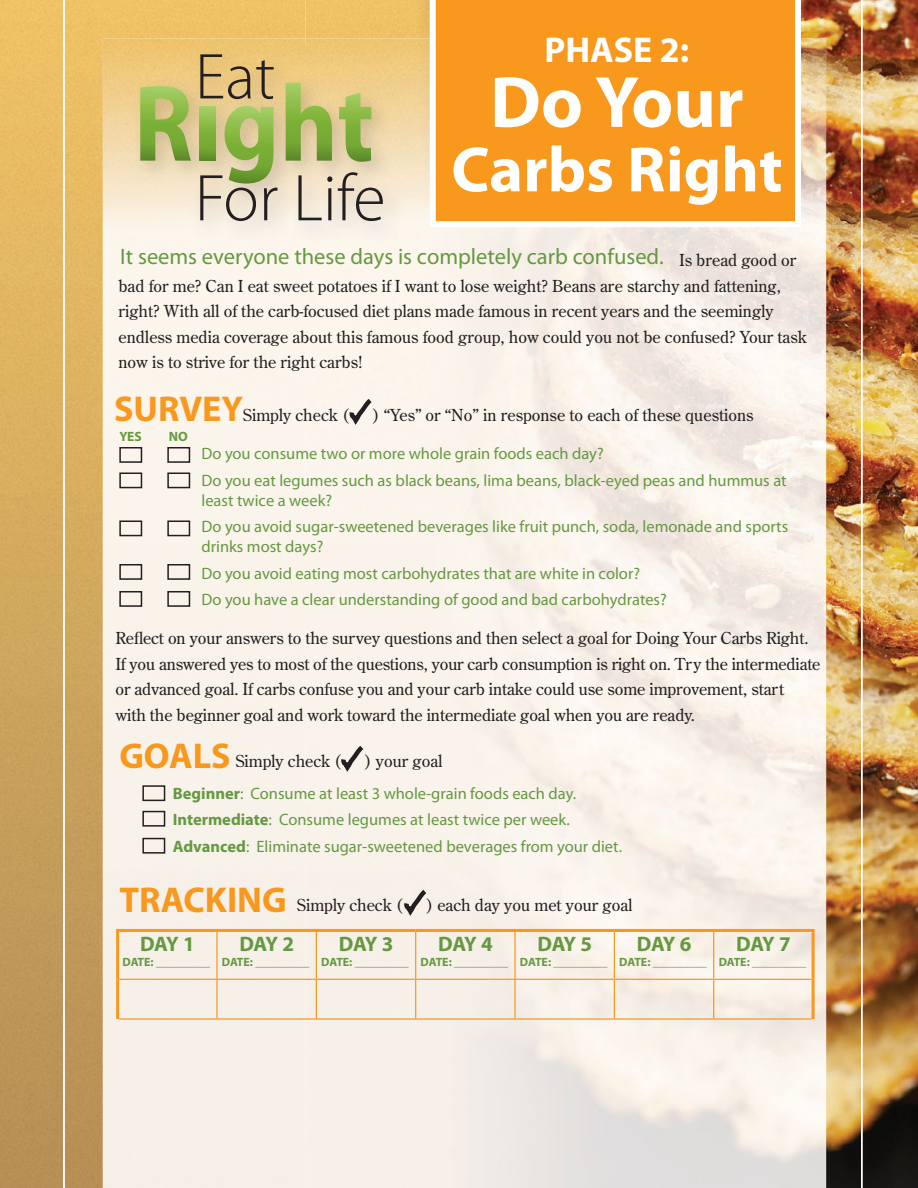
<style>
.page{position:relative;width:918px;height:1188px;background:#fff}
.page>*{position:absolute;margin:0;border:0;box-sizing:border-box;transform-origin:0 0}
.t1{font:700 73.05px "Myriad Pro";color:#fff}
.t2{font:300 66.6px "Myriad Pro";color:#231f20}
.t3{font:300 65.4px "Myriad Pro";color:#231f20}
.t4{font:700 64.5px "Myriad Pro";color:#fff}
.t5{font:700 36px "Myriad Pro";color:#f8981d}
.t6{font:700 36px "Myriad Pro";color:#fff}
.t7{font:22.5px "Myriad Pro";color:#659941}
.t8{font:700 21px "Myriad Pro";letter-spacing:-.055em;color:#659941}
.t9{font:16.5px/25.5px "Century Old Style Std";color:#231f20}
.t10{font:16.5px/26.5px "Myriad Pro";color:#659941}
.t11{font:700 13.5px "Myriad Pro";color:#659941}
.t12{font:700 12px "Myriad Pro";letter-spacing:-.015em;color:#659941}
.s1{font-weight:700}
</style>
<div class="page">
<img style="left:0;top:457px;width:63px;height:731px">
<img style="left:0;top:0;width:63px;height:457px">
<img style="left:863px;top:0;width:55px;height:1188px">
<img style="left:63px;top:0;width:800px;height:1188px">
<img style="left:103px;top:222px;width:619px;height:966px">
<img style="left:103px;top:39px;width:50px;height:183px">
<img style="left:153px;top:39px;width:204px;height:6px">
<img style="left:722px;top:39px;width:104px;height:1149px">
<img style="left:357px;top:39px;width:73px;height:183px">
<svg style="left:349px;top:394px;width:27px;height:35px"></svg>
<img style="left:131px;top:45px;width:273px;height:197px">
<img style="left:140px;top:86px;width:51px;height:75px">
<img style="left:200px;top:107px;width:15px;height:54px">
<img style="left:224px;top:106px;width:50px;height:78px">
<img style="left:286px;top:83px;width:46px;height:78px">
<img style="left:339px;top:92px;width:32px;height:70px">
<div style="left:430px;top:0;width:371px;height:227px;background:#f8981d"></div>
<svg style="left:119px;top:446px;width:72px;height:162px;background:#e4dfd7"></svg>
<svg style="left:340px;top:741px;width:28px;height:35px"></svg>
<svg style="left:142px;top:785px;width:24px;height:69px;background:#cdc8c2"></svg>
<svg style="left:403px;top:885px;width:28px;height:35px"></svg>
<hr style="left:216px;top:932px;width:2px;height:47px;background:#f8981d">
<hr style="left:316px;top:932px;width:1px;height:47px;background:#f8981d">
<hr style="left:415px;top:932px;width:1px;height:47px;background:#f8981d">
<hr style="left:514px;top:932px;width:2px;height:47px;background:#f8981d">
<hr style="left:614px;top:932px;width:1px;height:47px;background:#f8981d">
<hr style="left:713px;top:932px;width:1px;height:47px;background:#f8981d">
<hr style="left:119px;top:979px;width:197px;height:1px;background:#f8981d">
<hr style="left:216px;top:980px;width:2px;height:38px;background:#f8981d">
<hr style="left:316px;top:979px;width:100px;height:1px;background:#f8981d">
<hr style="left:316px;top:980px;width:1px;height:38px;background:#f8981d">
<hr style="left:416px;top:979px;width:99px;height:1px;background:#f8981d">
<hr style="left:415px;top:980px;width:1px;height:38px;background:#f8981d">
<hr style="left:515px;top:979px;width:99px;height:1px;background:#f8981d">
<hr style="left:514px;top:980px;width:2px;height:38px;background:#f8981d">
<hr style="left:614px;top:979px;width:100px;height:1px;background:#f8981d">
<hr style="left:614px;top:980px;width:1px;height:38px;background:#f8981d">
<hr style="left:714px;top:979px;width:98px;height:1px;background:#f8981d">
<hr style="left:713px;top:980px;width:1px;height:38px;background:#f8981d">
<hr style="left:119px;top:1018px;width:297px;height:2px;background:#f8981d">
<hr style="left:416px;top:1018px;width:198px;height:2px;background:#f8981d">
<hr style="left:614px;top:1018px;width:198px;height:2px;background:#f8981d">
<hr style="left:116px;top:929px;width:101px;height:3px;background:#f8981d">
<hr style="left:116px;top:932px;width:3px;height:47px;background:#f8981d">
<hr style="left:217px;top:929px;width:199px;height:3px;background:#f8981d">
<hr style="left:416px;top:929px;width:198px;height:3px;background:#f8981d">
<hr style="left:614px;top:929px;width:201px;height:3px;background:#f8981d">
<hr style="left:812px;top:932px;width:3px;height:47px;background:#f8981d">
<hr style="left:116px;top:979px;width:3px;height:40px;background:#f8981d">
<hr style="left:812px;top:979px;width:3px;height:40px;background:#f8981d">
<h3 class="t3" style="left:195px;top:38px;width:82px">Eat</h3>
<h2 class="t2" style="left:195px;top:158px;width:192px">For Life</h2>
<h3 class="t6" style="left:545px;top:37px;width:146px">PHASE 2:</h3>
<h1 class="t1" style="left:490px;top:75px;width:255px">Do Your</h1>
<h3 class="t4" style="left:451px;top:145px;width:333px">Carbs Right</h3>
<h3 class="t7" style="left:120px;top:248px;width:545px">It seems everyone these days is completely carb confused.</h3>
<p class="t9" style="left:119px;top:248px;width:690px;text-indent:561px">Is bread good or bad for me? Can I eat sweet potatoes if I want to lose weight? Beans are starchy and fattening, right? With all of the carb-focused diet plans made famous in recent years and the seemingly endless media coverage about this famous food group, how could you not be confused? Your task now is to strive for the right carbs!</p>
<p class="t9" style="left:243px;top:403px;width:107px">Simply check (</p>
<p class="t9" style="left:373px;top:403px;width:382px">) “Yes” or “No” in response to each of these questions</p>
<h3 class="t5" style="left:114px;top:395px;width:131px">SURVEY</h3>
<p class="t10" style="left:201px;top:442px;width:587px">Do you consume two or more whole grain foods each day?<br>Do you eat legumes such as black beans, lima beans, black-eyed peas and hummus at</p>
<p class="t10" style="left:201px;top:488px;width:588px">least twice a week?<br>Do you avoid sugar-sweetened beverages like fruit punch, soda, lemonade and sports</p>
<p class="t10" style="left:201px;top:534px;width:467px">drinks most days?<br>Do you avoid eating most carbohydrates that are white in color?<br>Do you have a clear understanding of good and bad carbohydrates?</p>
<p class="t11" style="left:119px;top:431px;width:24px">YES</p>
<p class="t11" style="left:169px;top:431px;width:20px">NO</p>
<p class="t9" style="left:115px;top:626px;width:707px">Reflect on your answers to the survey questions and then select a goal for Doing Your Carbs Right.<br>If you answered yes to most of the questions, your carb consumption is right on. Try the intermediate or advanced goal. If carbs confuse you and your carb intake could use some improvement, start<br>with the beginner goal and work toward the intermediate goal when you are ready.</p>
<p class="t9" style="left:236px;top:749px;width:107px">Simply check (</p>
<p class="t9" style="left:365px;top:749px;width:79px">) your goal</p>
<h3 class="t5" style="left:119px;top:742px;width:113px">GOALS</h3>
<p class="t10" style="left:173px;top:781px;width:451px"><span class="s1">Beginner</span>: Consume at least 3 whole-grain foods each day.<br><span class="s1">Intermediate</span>: Consume legumes at least twice per week.<br><span class="s1">Advanced</span>: Eliminate sugar-sweetened beverages from your diet.</p>
<h3 class="t5" style="left:119px;top:886px;width:169px">TRACKING</h3>
<p class="t8" style="left:140px;top:936px;width:56px">DAY 1</p>
<p class="t12" style="left:123px;top:957px;width:89px">DATE: _________</p>
<p class="t9" style="left:297px;top:893px;width:107px">Simply check (</p>
<p class="t9" style="left:427px;top:893px;width:207px">) each day you met your goal</p>
<p class="t8" style="left:239px;top:936px;width:56px">DAY 2</p>
<p class="t12" style="left:222px;top:957px;width:89px">DATE: _________</p>
<p class="t8" style="left:339px;top:936px;width:56px">DAY 3</p>
<p class="t12" style="left:321px;top:957px;width:89px">DATE: _________</p>
<p class="t8" style="left:438px;top:936px;width:56px">DAY 4</p>
<p class="t12" style="left:421px;top:957px;width:89px">DATE: _________</p>
<p class="t8" style="left:537px;top:936px;width:56px">DAY 5</p>
<p class="t12" style="left:520px;top:957px;width:89px">DATE: _________</p>
<p class="t8" style="left:637px;top:936px;width:56px">DAY 6</p>
<p class="t12" style="left:619px;top:957px;width:89px">DATE: _________</p>
<p class="t8" style="left:736px;top:936px;width:56px">DAY 7</p>
<p class="t12" style="left:719px;top:957px;width:89px">DATE: _________</p>
</div>
